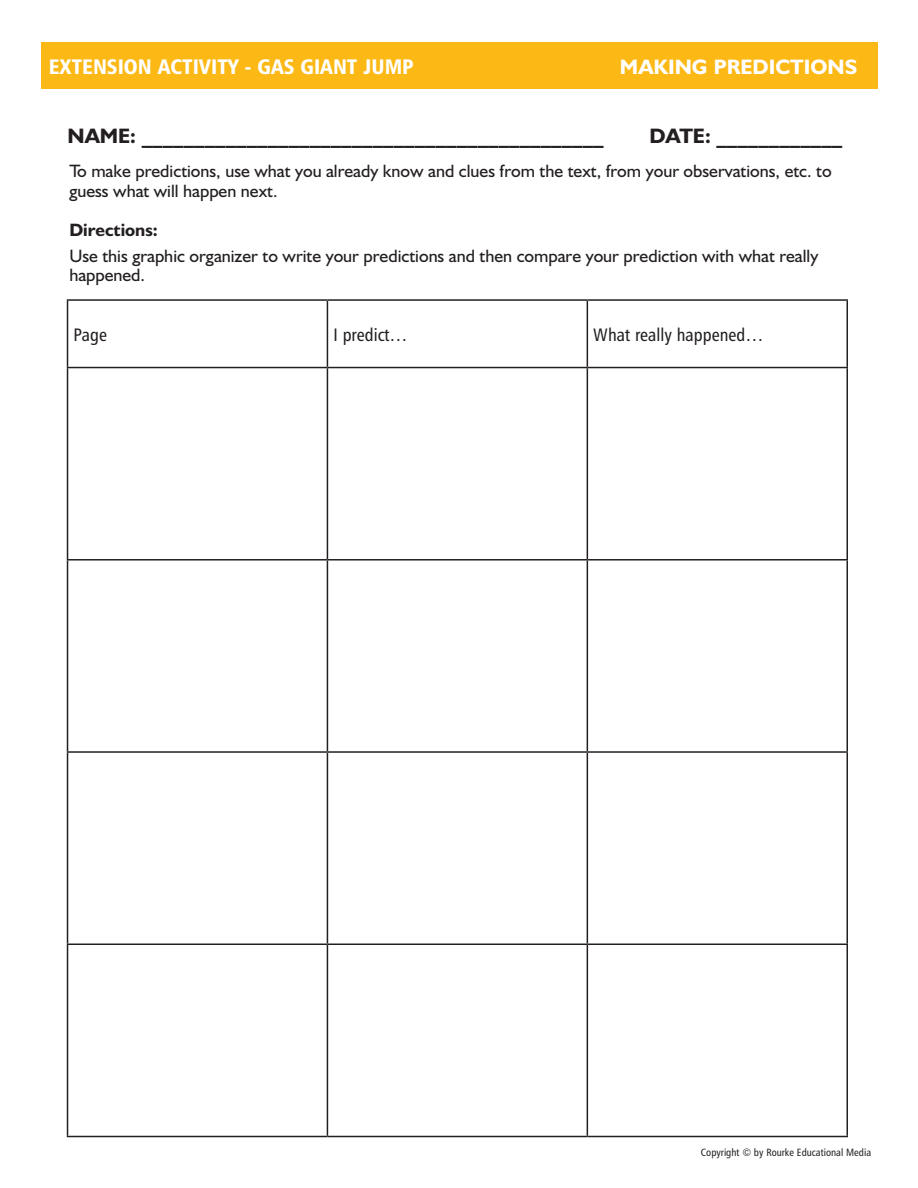
<style>
.page{position:relative;width:918px;height:1188px;background:#fff}
.page>*{position:absolute;margin:0;border:0;box-sizing:border-box;transform-origin:0 0}
.t1{font:700 21px "Humanist 521 BT";color:#231f20}
.t2{font:21px "Humanist 777 BT Black Condensed B";color:#fff}
.t3{font:700 21px "Humanist 521 BT";color:#fff}
.t4{font:18px/19.5px "Humanist 521 BT";color:#231f20}
.t5{font:18px "Humanist 777 BT Roman Condensed B";color:#231f20}
.t6{font:700 18px "Humanist 521 BT";color:#231f20}
.t7{font:10.5px "Humanist 777 BT Roman Condensed B";color:#231f20}
</style>
<div class="page">
<div style="left:41px;top:42px;width:837px;height:47px;background:#fcb814"></div>
<hr style="left:67px;top:299px;width:260px;height:2px;background:#231f20">
<hr style="left:67px;top:301px;width:1px;height:66px;background:#231f20">
<hr style="left:327px;top:299px;width:260px;height:2px;background:#231f20">
<hr style="left:327px;top:301px;width:1px;height:66px;background:#231f20">
<hr style="left:587px;top:299px;width:261px;height:2px;background:#231f20">
<hr style="left:587px;top:301px;width:1px;height:66px;background:#231f20">
<hr style="left:847px;top:301px;width:1px;height:66px;background:#231f20">
<hr style="left:67px;top:367px;width:260px;height:1px;background:#231f20">
<hr style="left:67px;top:368px;width:1px;height:191px;background:#231f20">
<hr style="left:327px;top:367px;width:260px;height:1px;background:#231f20">
<hr style="left:327px;top:368px;width:1px;height:191px;background:#231f20">
<hr style="left:587px;top:367px;width:261px;height:1px;background:#231f20">
<hr style="left:587px;top:368px;width:1px;height:191px;background:#231f20">
<hr style="left:847px;top:368px;width:1px;height:191px;background:#231f20">
<hr style="left:67px;top:559px;width:260px;height:2px;background:#231f20">
<hr style="left:67px;top:561px;width:1px;height:190px;background:#231f20">
<hr style="left:327px;top:559px;width:260px;height:2px;background:#231f20">
<hr style="left:327px;top:561px;width:1px;height:190px;background:#231f20">
<hr style="left:587px;top:559px;width:261px;height:2px;background:#231f20">
<hr style="left:587px;top:561px;width:1px;height:190px;background:#231f20">
<hr style="left:847px;top:561px;width:1px;height:190px;background:#231f20">
<hr style="left:67px;top:751px;width:260px;height:2px;background:#231f20">
<hr style="left:67px;top:753px;width:1px;height:191px;background:#231f20">
<hr style="left:327px;top:751px;width:260px;height:2px;background:#231f20">
<hr style="left:327px;top:753px;width:1px;height:191px;background:#231f20">
<hr style="left:587px;top:751px;width:261px;height:2px;background:#231f20">
<hr style="left:587px;top:753px;width:1px;height:191px;background:#231f20">
<hr style="left:847px;top:753px;width:1px;height:191px;background:#231f20">
<hr style="left:67px;top:944px;width:260px;height:1px;background:#231f20">
<hr style="left:67px;top:945px;width:1px;height:191px;background:#231f20">
<hr style="left:327px;top:944px;width:260px;height:1px;background:#231f20">
<hr style="left:327px;top:945px;width:1px;height:191px;background:#231f20">
<hr style="left:587px;top:944px;width:261px;height:1px;background:#231f20">
<hr style="left:587px;top:945px;width:1px;height:191px;background:#231f20">
<hr style="left:847px;top:945px;width:1px;height:191px;background:#231f20">
<hr style="left:67px;top:1136px;width:260px;height:1px;background:#231f20">
<hr style="left:327px;top:1136px;width:260px;height:1px;background:#231f20">
<hr style="left:587px;top:1136px;width:261px;height:1px;background:#231f20">
<p class="t2" style="left:49px;top:53px;width:366px">EXTENSION ACTIVITY - GAS GIANT JUMP</p>
<p class="t3" style="left:620px;top:54px;width:239px">MAKING PREDICTIONS</p>
<p class="t1" style="left:68px;top:123px;width:538px">NAME: ____________________________________________</p>
<p class="t1" style="left:650px;top:123px;width:194px">DATE: ____________</p>
<p class="t4" style="left:69px;top:161px;width:764px">To make predictions, use what you already know and clues from the text, from your observations, etc. to guess what will happen next.</p>
<p class="t6" style="left:69px;top:218px;width:90px">Directions:</p>
<p class="t4" style="left:69px;top:246px;width:750px">Use this graphic organizer to write your predictions and then compare your prediction with what really happened.</p>
<p class="t5" style="left:74px;top:324px;width:35px">Page</p>
<p class="t5" style="left:333px;top:324px;width:76px">I predict…</p>
<p class="t5" style="left:593px;top:324px;width:172px">What really happened…</p>
<p class="t7" style="left:701px;top:1146px;width:172px">Copyright © by Rourke Educational Media</p>
</div>
